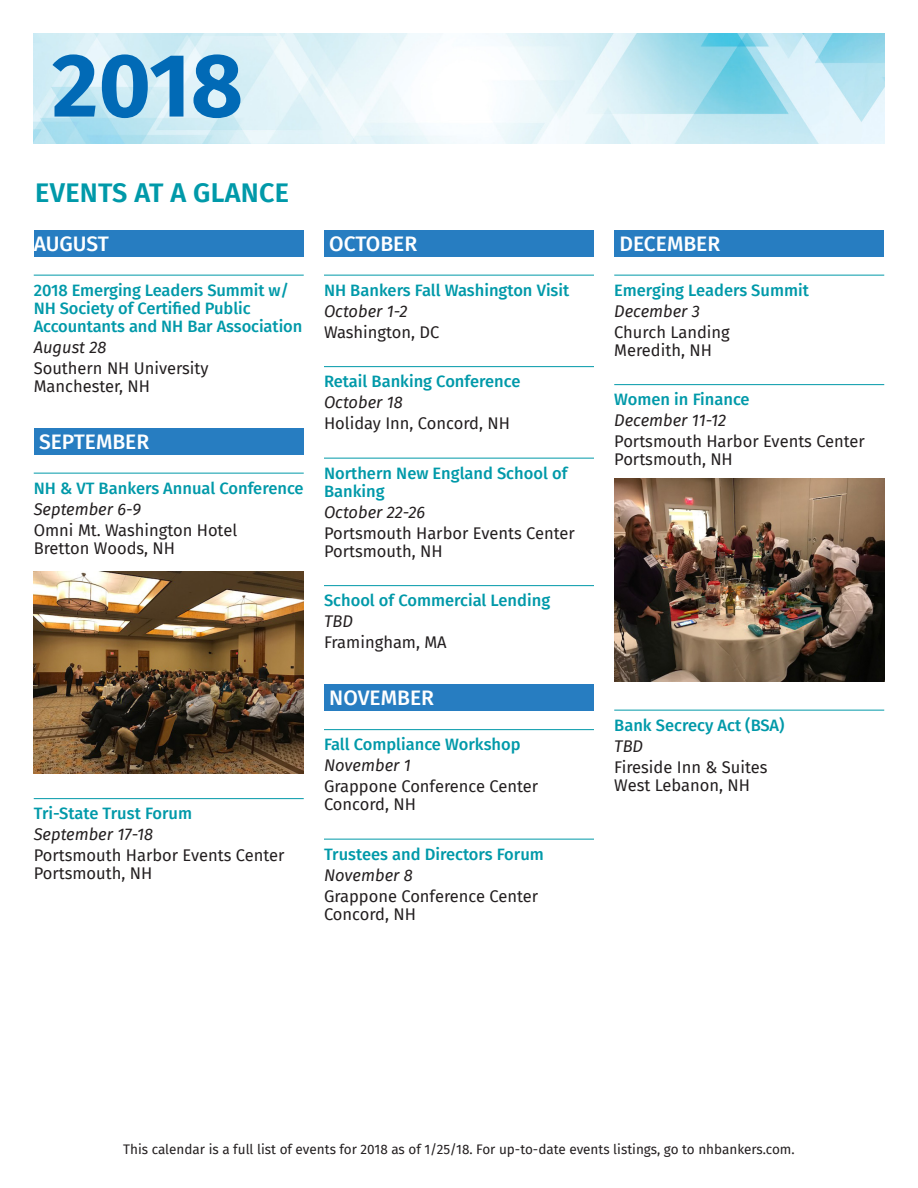
<style>
.page{position:relative;width:918px;height:1188px;background:#fff}
.page>*{position:absolute;margin:0;border:0;box-sizing:border-box;transform-origin:0 0}
.t1{font:700 90px "Fira Sans";color:#016ab6}
.SPONSOR_HEAD{font:600 27px "Fira Sans";letter-spacing:.01em;color:#0099a9}
.Month{font:500 21px "Fira Sans";color:#fff}
.Event{font:16.5px/18px "Fira Sans";color:#231f20}
.Event_Name{font:500 16.5px/18px "Fira Sans";color:#0099a9}
.Event_Date{font:italic 16.5px "Fira Sans";color:#231f20}
.t2{font:13.5px "Fira Sans";color:#231f20}
</style>
<div class="page">
<img style="left:34px;top:34px;width:850px;height:109px">
<div style="left:34px;top:230px;width:270px;height:26px;background:#277dc1"></div>
<hr style="left:34px;top:275px;width:270px;height:1px;background:#0099a9">
<div style="left:34px;top:428px;width:270px;height:26px;background:#277dc1"></div>
<hr style="left:34px;top:473px;width:270px;height:1px;background:#0099a9">
<hr style="left:34px;top:798px;width:270px;height:1px;background:#0099a9">
<img style="left:34px;top:572px;width:269px;height:202px">
<div style="left:324px;top:230px;width:270px;height:26px;background:#277dc1"></div>
<hr style="left:324px;top:275px;width:270px;height:1px;background:#0099a9">
<hr style="left:324px;top:366px;width:270px;height:1px;background:#0099a9">
<hr style="left:324px;top:458px;width:270px;height:1px;background:#0099a9">
<hr style="left:324px;top:585px;width:270px;height:1px;background:#0099a9">
<div style="left:324px;top:684px;width:270px;height:27px;background:#277dc1"></div>
<hr style="left:324px;top:729px;width:270px;height:1px;background:#0099a9">
<hr style="left:324px;top:839px;width:270px;height:1px;background:#0099a9">
<div style="left:614px;top:230px;width:270px;height:26px;background:#277dc1"></div>
<hr style="left:614px;top:275px;width:270px;height:1px;background:#0099a9">
<hr style="left:614px;top:384px;width:270px;height:1px;background:#0099a9">
<hr style="left:614px;top:710px;width:270px;height:1px;background:#0099a9">
<img style="left:614px;top:479px;width:270px;height:202px">
<h1 class="t1" style="left:52px;top:9px;width:193px">2018</h1>
<p class="SPONSOR_HEAD" style="left:35px;top:171px;width:255px">EVENTS AT A GLANCE</p>
<p class="Month" style="left:34px;top:227px;width:77px">AUGUST</p>
<p class="Event_Name" style="left:34px;top:280px;width:270px">2018 Emerging Leaders Summit w/<br>NH Society of Certified Public<br>Accountants and NH Bar Association</p>
<p class="Event_Date" style="left:34px;top:335px;width:74px">August 28</p>
<p class="Event" style="left:34px;top:359px;width:176px">Southern NH University</p>
<p class="Event" style="left:34px;top:377px;width:118px">Manchester, NH</p>
<p class="Month" style="left:39px;top:425px;width:112px">SEPTEMBER</p>
<p class="Event_Name" style="left:34px;top:478px;width:271px">NH &amp; VT Bankers Annual Conference</p>
<p class="Event_Date" style="left:34px;top:497px;width:109px">September 6-9</p>
<p class="Event" style="left:34px;top:521px;width:205px">Omni Mt. Washington Hotel</p>
<p class="Event" style="left:34px;top:539px;width:143px">Bretton Woods, NH</p>
<p class="Event_Name" style="left:34px;top:804px;width:160px">Tri-State Trust Forum</p>
<p class="Event_Date" style="left:34px;top:822px;width:121px">September 17-18</p>
<p class="Event" style="left:34px;top:846px;width:252px">Portsmouth Harbor Events Center<br>Portsmouth, NH</p>
<p class="Month" style="left:329px;top:227px;width:89px">OCTOBER</p>
<p class="Event_Name" style="left:324px;top:280px;width:247px">NH Bankers Fall Washington Visit</p>
<p class="Event_Date" style="left:324px;top:299px;width:85px">October 1-2</p>
<p class="Event" style="left:324px;top:323px;width:117px">Washington, DC</p>
<p class="Event_Name" style="left:324px;top:372px;width:198px">Retail Banking Conference</p>
<p class="Event_Date" style="left:324px;top:390px;width:80px">October 18</p>
<p class="Event" style="left:324px;top:414px;width:187px">Holiday Inn, Concord, NH</p>
<p class="Event_Name" style="left:324px;top:463px;width:245px">Northern New England School of<br>Banking</p>
<p class="Event_Date" style="left:324px;top:500px;width:103px">October 22-26</p>
<p class="Event" style="left:324px;top:524px;width:252px">Portsmouth Harbor Events Center</p>
<p class="Event" style="left:324px;top:542px;width:120px">Portsmouth, NH</p>
<p class="Event_Name" style="left:324px;top:591px;width:228px">School of Commercial Lending</p>
<p class="Event_Date" style="left:324px;top:609px;width:30px">TBD</p>
<p class="Event" style="left:324px;top:633px;width:124px">Framingham, MA</p>
<p class="Month" style="left:329px;top:681px;width:106px">NOVEMBER</p>
<p class="Event_Name" style="left:324px;top:735px;width:198px">Fall Compliance Workshop</p>
<p class="Event_Date" style="left:324px;top:753px;width:88px">November 1</p>
<p class="Event" style="left:324px;top:777px;width:216px">Grappone Conference Center</p>
<p class="Event" style="left:324px;top:795px;width:93px">Concord, NH</p>
<p class="Event_Name" style="left:324px;top:844px;width:222px">Trustees and Directors Forum</p>
<p class="Event_Date" style="left:324px;top:863px;width:90px">November 8</p>
<p class="Event" style="left:324px;top:887px;width:216px">Grappone Conference Center</p>
<p class="Event" style="left:324px;top:905px;width:93px">Concord, NH</p>
<p class="Month" style="left:620px;top:227px;width:102px">DECEMBER</p>
<p class="Event_Name" style="left:614px;top:280px;width:196px">Emerging Leaders Summit</p>
<p class="Event_Date" style="left:614px;top:299px;width:87px">December 3</p>
<p class="Event" style="left:614px;top:323px;width:117px">Church Landing</p>
<p class="Event" style="left:614px;top:341px;width:99px">Meredith, NH</p>
<p class="Event_Name" style="left:614px;top:390px;width:137px">Women in Finance</p>
<p class="Event_Date" style="left:614px;top:408px;width:113px">December 11-12</p>
<p class="Event" style="left:614px;top:432px;width:252px">Portsmouth Harbor Events Center</p>
<p class="Event" style="left:614px;top:450px;width:120px">Portsmouth, NH</p>
<p class="Event_Name" style="left:614px;top:715px;width:172px">Bank Secrecy Act (BSA)</p>
<p class="Event_Date" style="left:614px;top:734px;width:30px">TBD</p>
<p class="Event" style="left:614px;top:758px;width:155px">Fireside Inn &amp; Suites</p>
<p class="Event" style="left:614px;top:776px;width:137px">West Lebanon, NH</p>
<p class="t2" style="left:123px;top:1139px;width:673px">This calendar is a full list of events for 2018 as of 1/25/18. For up-to-date events listings, go to nhbankers.com.</p>
</div>
